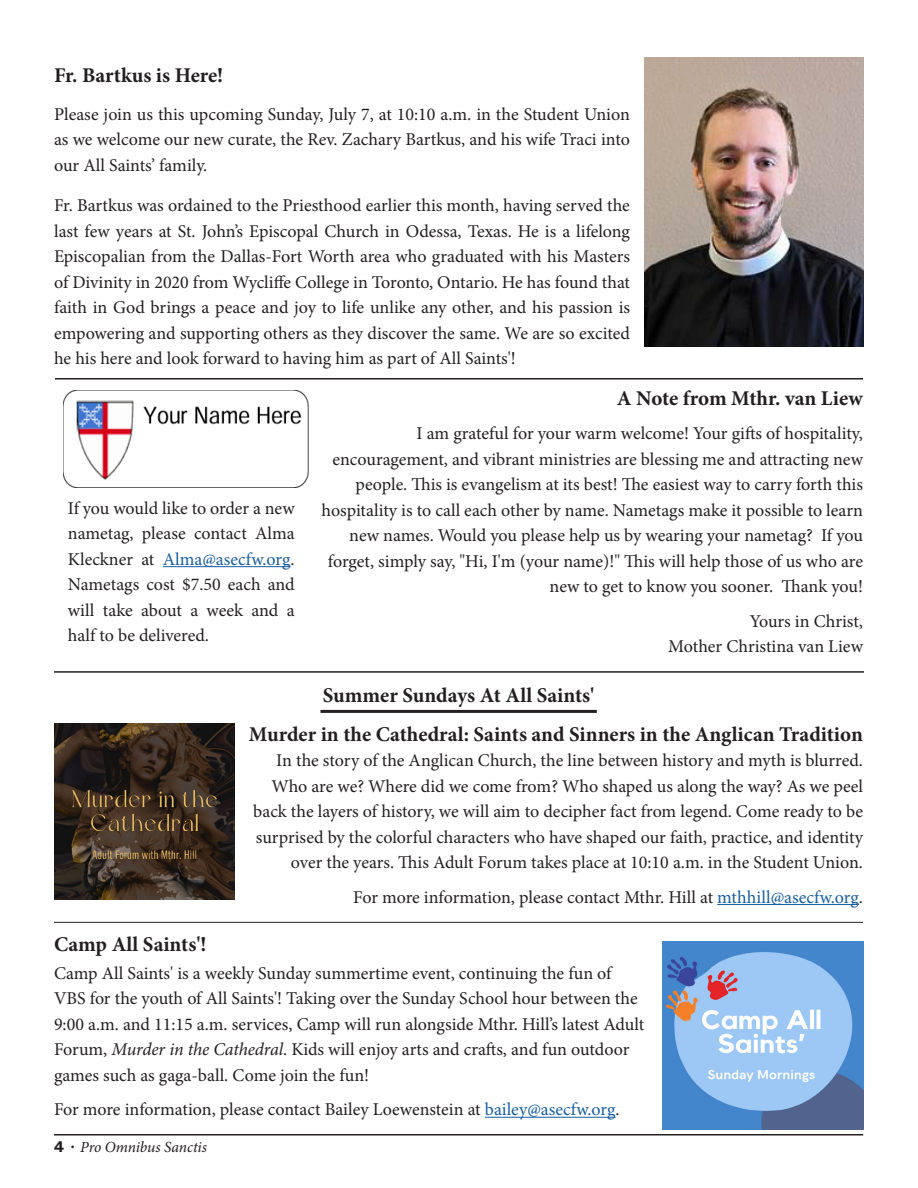
<style>
.page{position:relative;width:918px;height:1188px;background:#fff}
.page>*{position:absolute;margin:0;border:0;box-sizing:border-box;transform-origin:0 0}
.t1{font:700 21px "Minion Pro";color:#231f20}
.t2{font:18px/25.5px "Minion Pro";letter-spacing:-.005em;color:#231f20;text-align:justify}
.t3{font:italic 15.45px "Minion Pro";letter-spacing:-.01em;color:#231f20}
.s1{color:#175d9e}
.s2{font-style:italic}
.s3{font-family:"Franklin Gothic ATF";font-weight:700;font-style:normal}
</style>
<div class="page">
<hr style="left:54px;top:1134px;width:809px;height:2px;background:#231f20">
<img style="left:644px;top:57px;width:219px;height:290px">
<hr style="left:55px;top:378px;width:808px;height:2px;background:#231f20">
<hr style="left:54px;top:671px;width:810px;height:2px;background:#231f20">
<hr style="left:163px;top:566px;width:128px;height:1px;background:#175d9e">
<img style="left:63px;top:390px;width:245px;height:97px">
<hr style="left:320px;top:710px;width:277px;height:3px;background:#231f20">
<img style="left:663px;top:942px;width:201px;height:187px">
<hr style="left:485px;top:1117px;width:131px;height:1px;background:#175d9e">
<hr style="left:717px;top:904px;width:142px;height:1px;background:#175d9e">
<img style="left:54px;top:724px;width:181px;height:175px">
<hr style="left:54px;top:922px;width:809px;height:1px;background:#231f20">
<p class="t1" style="left:54px;top:61px;width:171px">Fr. Bartkus is Here!</p>
<p class="t2" style="left:54px;top:102px;width:577px">Please join us this upcoming Sunday, July 7, at 10:10 a.m. in the Student Union as we welcome our new curate, the Rev. Zachary Bartkus, and his wife Traci into our All Saints’ family.</p>
<p class="t2" style="left:54px;top:193px;width:578px">Fr. Bartkus was ordained to the Priesthood earlier this month, having served the last few years at St. John’s Episcopal Church in Odessa, Texas. He is a lifelong Episcopalian from the Dallas-Fort Worth area who graduated with his Masters of Divinity in 2020 from Wycliffe College in Toronto, Ontario. He has found that faith in God brings a peace and joy to life unlike any other, and his passion is empowering and supporting others as they discover the same. We are so excited he his here and look forward to having him as part of All Saints'!</p>
<p class="t1" style="left:617px;top:383px;width:248px">A Note from Mthr. van Liew</p>
<p class="t2" style="left:322px;top:421px;width:543px;text-align:right">I am grateful for your warm welcome! Your gifts of hospitality, encouragement, and vibrant ministries are blessing me and attracting new people. This is evangelism at its best! The easiest way to carry forth this hospitality is to call each other by name. Nametags make it possible to learn new names. Would you please help us by wearing your nametag? If you forget, simply say, "Hi, I'm (your name)!" This will help those of us who are new to get to know you sooner. Thank you!</p>
<p class="t2" style="left:750px;top:608px;width:115px">Yours in Christ,</p>
<p class="t2" style="left:668px;top:634px;width:196px">Mother Christina van Liew</p>
<p class="t2" style="left:68px;top:495px;width:228px">If you would like to order a new nametag, please contact Alma Kleckner at <span class="s1">Alma@asecfw.org</span>.<br>Nametags cost $7.50 each and will take about a week and a half to be delivered.</p>
<p class="t1" style="left:323px;top:681px;width:273px">Summer Sundays At All Saints'</p>
<p class="t1" style="left:54px;top:930px;width:154px">Camp All Saints'!</p>
<p class="t1" style="left:249px;top:719px;width:616px">Murder in the Cathedral: Saints and Sinners in the Anglican Tradition</p>
<p class="t2" style="left:253px;top:748px;width:611px;text-align:right">In the story of the Anglican Church, the line between history and myth is blurred.<br>Who are we? Where did we come from? Who shaped us along the way? As we peel back the layers of history, we will aim to decipher fact from legend. Come ready to be surprised by the colorful characters who have shaped our faith, practice, and identity over the years. This Adult Forum takes place at 10:10 a.m. in the Student Union.</p>
<p class="t2" style="left:353px;top:884px;width:511px">For more information, please contact Mthr. Hill at <span class="s1">mthhill@asecfw.org</span>.</p>
<p class="t2" style="left:54px;top:961px;width:592px;text-align:left">Camp All Saints' is a weekly Sunday summertime event, continuing the fun of VBS for the youth of All Saints'! Taking over the Sunday School hour between the 9:00 a.m. and 11:15 a.m. services, Camp will run alongside Mthr. Hill’s latest Adult Forum, <span class="s2">Murder in the Cathedral</span>. Kids will enjoy arts and crafts, and fun outdoor games such as gaga-ball. Come join the fun!</p>
<p class="t2" style="left:54px;top:1097px;width:567px">For more information, please contact Bailey Loewenstein at <span class="s1">bailey@asecfw.org</span>.</p>
<p class="t3" style="left:54px;top:1136px;width:155px"><span class="s3">4</span> <sup>•</sup> Pro Omnibus Sanctis</p>
</div>
